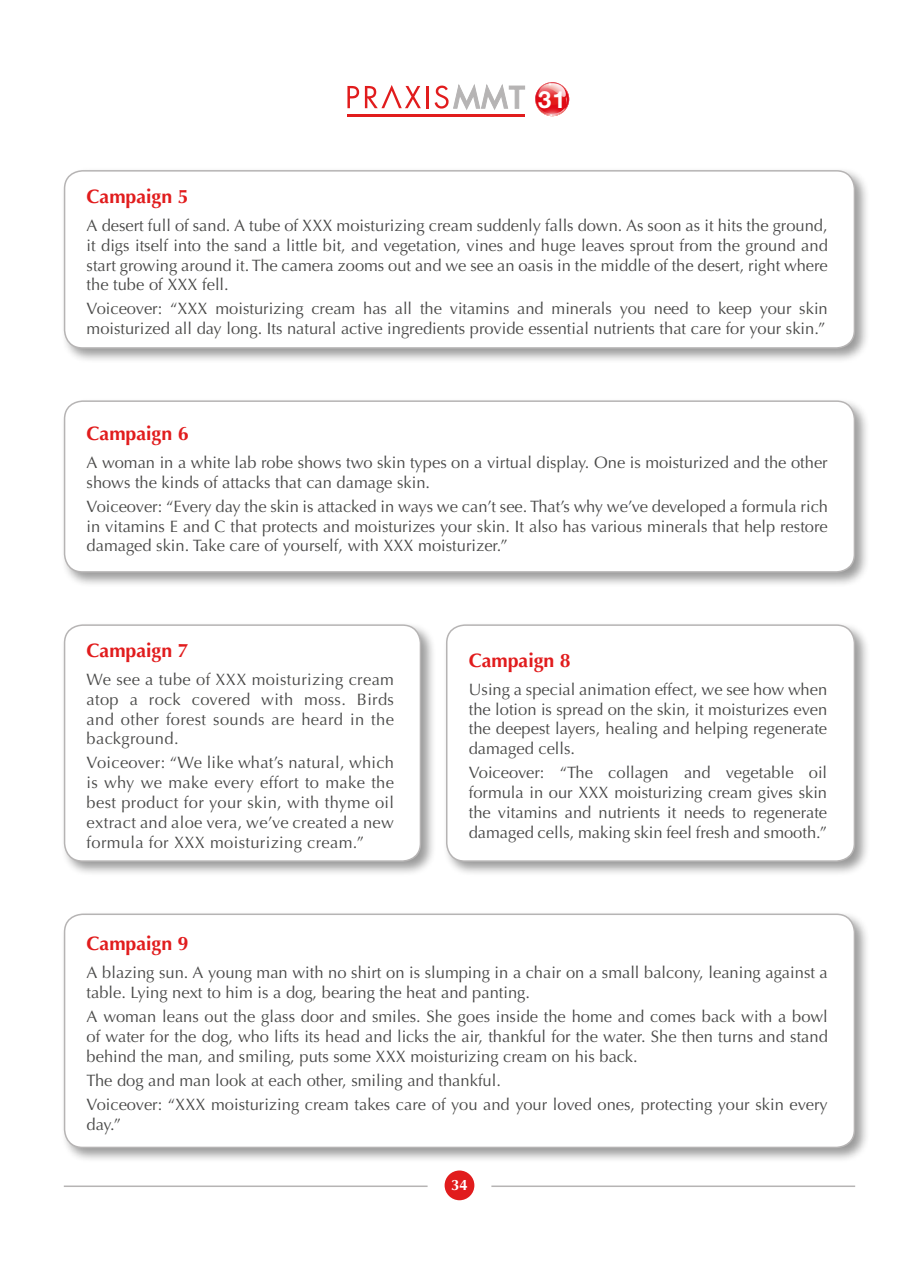
<style>
.page{position:relative;width:919px;height:1263px;background:#fff}
.page>*{position:absolute;margin:0;border:0;box-sizing:border-box;transform-origin:0 0}
.t1{font:700 23.7px "Helvetica Neue";color:#fff}
.t2{font:700 19.5px "Optima";color:#e11c1d}
.t3{font:16.5px/19.8px "Optima";color:#4a4a49;text-align:justify}
.t4{font:700 15px "Optima";color:#fff}
</style>
<div class="page">
<div style="left:444px;top:1170px;width:30px;height:30px;background:#e11c1d;border-radius:50%"></div>
<hr style="left:64px;top:1185px;width:363px;height:2px;background:#b6b4b4">
<hr style="left:491px;top:1185px;width:364px;height:2px;background:#b6b4b4">
<svg style="left:535px;top:82px;width:34px;height:35px"></svg>
<svg style="left:347px;top:86px;width:12px;height:22px"></svg>
<svg style="left:365px;top:85px;width:56px;height:23px"></svg>
<hr style="left:426px;top:86px;width:2px;height:22px;background:#e11c1d">
<svg style="left:434px;top:84px;width:91px;height:26px"></svg>
<hr style="left:347px;top:114px;width:178px;height:2px;background:#e11c1d">
<div style="left:61px;top:167px;width:809px;height:197px;background:#000;opacity:.4"></div>
<div style="left:65px;top:171px;width:789px;height:177px;background:#fff;border-radius:18px"></div>
<div style="left:64px;top:170px;width:791px;height:179px;border:2px solid #b6b4b4;border-radius:18px"></div>
<div style="left:61px;top:397px;width:809px;height:190px;background:#000;opacity:.4"></div>
<div style="left:65px;top:401px;width:789px;height:171px;background:#fff;border-radius:18px"></div>
<div style="left:64px;top:400px;width:791px;height:173px;border:2px solid #b6b4b4;border-radius:18px"></div>
<div style="left:61px;top:910px;width:809px;height:253px;background:#000;opacity:.4"></div>
<div style="left:65px;top:914px;width:789px;height:233px;background:#fff;border-radius:18px"></div>
<div style="left:64px;top:913px;width:791px;height:235px;border:2px solid #b6b4b4;border-radius:18px"></div>
<div style="left:61px;top:621px;width:375px;height:256px;background:#000;opacity:.4"></div>
<div style="left:65px;top:625px;width:355px;height:236px;background:#fff;border-radius:18px"></div>
<div style="left:64px;top:624px;width:357px;height:238px;border:2px solid #b6b4b4;border-radius:18px"></div>
<div style="left:443px;top:621px;width:427px;height:256px;background:#000;opacity:.4"></div>
<div style="left:446px;top:625px;width:408px;height:236px;background:#fff;border-radius:18px"></div>
<div style="left:446px;top:624px;width:409px;height:238px;border:2px solid #b6b4b4;border-radius:18px"></div>
<h1 class="t1" style="left:538px;top:85px;width:29px">31</h1>
<p class="t2" style="left:87px;top:185px;width:103px">Campaign 5</p>
<p class="t3" style="left:87px;top:216px;width:742px">A desert full of sand. A tube of XXX moisturizing cream suddenly falls down. As soon as it hits the ground, it digs itself into the sand a little bit, and vegetation, vines and huge leaves sprout from the ground and start growing around it. The camera zooms out and we see an oasis in the middle of the desert, right where the tube of XXX fell.</p>
<p class="t3" style="left:87px;top:299px;width:742px">Voiceover: “XXX moisturizing cream has all the vitamins and minerals you need to keep your skin moisturized all day long. Its natural active ingredients provide essential nutrients that care for your skin.”</p>
<p class="t2" style="left:87px;top:422px;width:103px">Campaign 6</p>
<p class="t3" style="left:87px;top:453px;width:742px">A woman in a white lab robe shows two skin types on a virtual display. One is moisturized and the other shows the kinds of attacks that can damage skin.</p>
<p class="t3" style="left:87px;top:496px;width:742px">Voiceover: “Every day the skin is attacked in ways we can’t see. That’s why we’ve developed a formula rich in vitamins E and C that protects and moisturizes your skin. It also has various minerals that help restore damaged skin. Take care of yourself, with XXX moisturizer.”</p>
<p class="t2" style="left:87px;top:639px;width:103px">Campaign 7</p>
<p class="t3" style="left:87px;top:670px;width:309px">We see a tube of XXX moisturizing cream atop a rock covered with moss. Birds and other forest sounds are heard in the background.</p>
<p class="t3" style="left:87px;top:753px;width:309px">Voiceover: “We like what’s natural, which is why we make every effort to make the best product for your skin, with thyme oil extract and aloe vera, we’ve created a new formula for XXX moisturizing cream.”</p>
<p class="t2" style="left:468px;top:648px;width:103px">Campaign 8</p>
<p class="t3" style="left:468px;top:679px;width:360px">Using a special animation effect, we see how when the lotion is spread on the skin, it moisturizes even the deepest layers, healing and helping regenerate damaged cells.</p>
<p class="t3" style="left:468px;top:763px;width:360px">Voiceover: “The collagen and vegetable oil formula in our XXX moisturizing cream gives skin the vitamins and nutrients it needs to regenerate damaged cells, making skin feel fresh and smooth.”</p>
<p class="t2" style="left:87px;top:932px;width:103px">Campaign 9</p>
<p class="t3" style="left:87px;top:963px;width:742px">A blazing sun. A young man with no shirt on is slumping in a chair on a small balcony, leaning against a table. Lying next to him is a dog, bearing the heat and panting.</p>
<p class="t3" style="left:87px;top:1007px;width:742px">A woman leans out the glass door and smiles. She goes inside the home and comes back with a bowl of water for the dog, who lifts its head and licks the air, thankful for the water. She then turns and stand behind the man, and smiling, puts some XXX moisturizing cream on his back.</p>
<p class="t3" style="left:87px;top:1068px;width:742px;line-height:24px">The dog and man look at each other, smiling and thankful.<br>Voiceover: “XXX moisturizing cream takes care of you and your loved ones, protecting your skin every</p>
<p class="t3" style="left:87px;top:1114px;width:36px">day.”</p>
<p class="t4" style="left:451px;top:1177px;width:18px">34</p>
</div>
